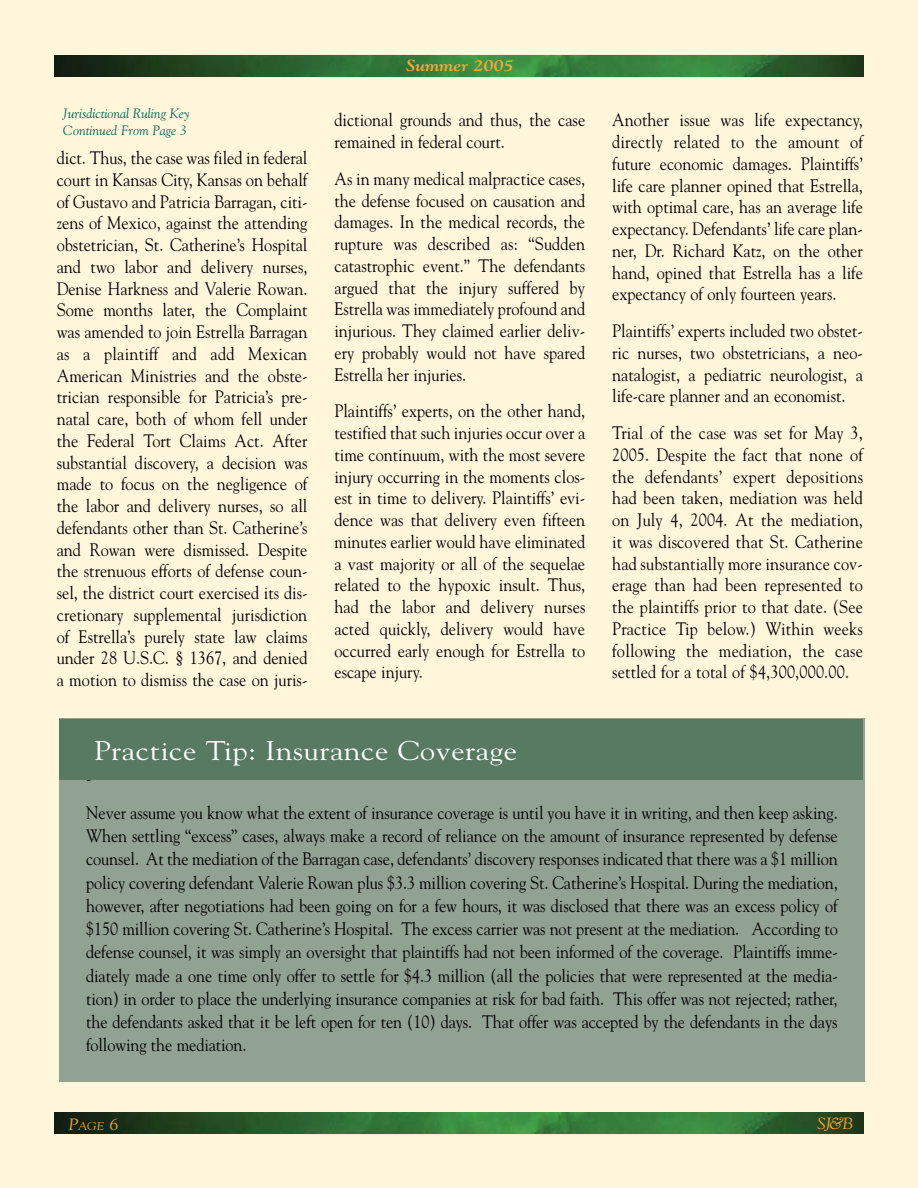
<style>
.page{position:relative;width:918px;height:1188px;background:#fff6dc}
.page>*{position:absolute;margin:0;border:0;box-sizing:border-box;transform-origin:0 0}
.t1{font:27px "Goudy";letter-spacing:.02em;color:#fff;scale:1.11 1}
.t2{font:18px/21.8px "Goudy";color:#000;text-align:justify;scale:.9 1}
.t3{font:italic 700 16.2px "Goudy";color:#faa634;scale:1.11 1}
.t4{font:italic 16.2px "Goudy";color:#faa634;scale:1.11 1}
.t5{font:italic 13.5px/16.2px "Goudy";color:#006453}
.t6{font:italic 11.4px "Goudy";color:#faa634;scale:1.11 1}
.s1{font-size:16.2px}
</style>
<div class="page">
<div style="left:59px;top:719px;width:806px;height:363px;background:#91a192"></div>
<div style="left:59px;top:719px;width:804px;height:60px;background:#587962"></div>
<img style="left:54px;top:56px;width:810px;height:21px">
<img style="left:54px;top:1113px;width:810px;height:21px">
<svg style="left:110px;top:1118px;width:8px;height:12px"></svg>
<p class="t5" style="left:63px;top:105px;width:128px">Jurisdictional Ruling Key<br>Continued From Page 3</p>
<p class="t2" style="left:57px;top:147px;width:280px">dict. Thus, the case was filed in federal court in Kansas City, Kansas on behalf of Gustavo and Patricia Barragan, citi&shy;zens of Mexico, against the attending obstetrician, St. Catherine’s Hospital and two labor and delivery nurses, Denise Harkness and Valerie Rowan.<br>Some months later, the Complaint was amended to join Estrella Barragan as a plaintiff and add Mexican American Ministries and the obste&shy;trician responsible for Patricia’s pre&shy;natal care, both of whom fell under the Federal Tort Claims Act. After substantial discovery, a decision was made to focus on the negligence of the labor and delivery nurses, so all defendants other than St. Catherine’s and Rowan were dismissed. Despite the strenuous efforts of defense coun&shy;sel, the district court exercised its dis&shy;cretionary supplemental jurisdiction of Estrella’s purely state law claims under 28 U.S.C. § 1367, and denied a motion to dismiss the case on juris-</p>
<p class="t3" style="left:406px;top:55px;width:98px">Summer 2005</p>
<p class="t2" style="left:334px;top:109px;width:280px">dictional grounds and thus, the case remained in federal court.</p>
<p class="t2" style="left:334px;top:167px;width:280px">As in many medical malpractice cases, the defense focused on causation and damages. In the medical records, the rupture was described as: “Sudden catastrophic event.” The defendants argued that the injury suffered by Estrella was immediately profound and injurious. They claimed earlier deliv&shy;ery probably would not have spared Estrella her injuries.</p>
<p class="t2" style="left:334px;top:400px;width:280px">Plaintiffs’ experts, on the other hand, testified that such injuries occur over a time continuum, with the most severe injury occurring in the moments clos&shy;est in time to delivery. Plaintiffs’ evi&shy;dence was that delivery even fifteen minutes earlier would have eliminated a vast majority or all of the sequelae related to the hypoxic insult. Thus, had the labor and delivery nurses acted quickly, delivery would have occurred early enough for Estrella to escape injury.</p>
<h1 class="t1" style="left:94px;top:734px;width:383px">Practice Tip: Insurance Coverage</h1>
<p class="t2" style="left:612px;top:109px;width:280px">Another issue was life expectancy, directly related to the amount of future economic damages. Plaintiffs’ life care planner opined that Estrella, with optimal care, has an average life expectancy. Defendants’ life care plan&shy;ner, Dr. Richard Katz, on the other hand, opined that Estrella has a life expectancy of only fourteen years.</p>
<p class="t2" style="left:612px;top:320px;width:280px">Plaintiffs’ experts included two obstet&shy;ric nurses, two obstetricians, a neo&shy;natalogist, a pediatric neurologist, a life-care planner and an economist.</p>
<p class="t2" style="left:612px;top:422px;width:280px">Trial of the case was set for May 3, 2005. Despite the fact that none of the defendants’ expert depositions had been taken, mediation was held on July 4, 2004. At the mediation, it was discovered that St. Catherine had substantially more insurance cov&shy;erage than had been represented to the plaintiffs prior to that date. (See Practice Tip below.) Within weeks following the mediation, the case settled for a total of $4,300,000.00.</p>
<p class="t2" style="left:86px;top:755px;width:837px;line-height:38.2px">I<br>Never assume you know what the extent of insurance coverage is until you have it in writing, and then keep asking.</p>
<p class="t2" style="left:86px;top:824px;width:837px;line-height:23.2px">When settling “excess” cases, always make a record of reliance on the amount of insurance represented by defense counsel. At the mediation of the Barragan case, defendants’ discovery responses indicated that there was a $1 million policy covering defendant Valerie Rowan plus $3.3 million covering St. Catherine’s Hospital. During the mediation, however, after negotiations had been going on for a few hours, it was disclosed that there was an excess policy of $150 million covering St. Catherine’s Hospital. The excess carrier was not present at the mediation. According to defense counsel, it was simply an oversight that plaintiffs had not been informed of the coverage. Plaintiffs imme&shy;diately made a one time only offer to settle for $4.3 million (all the policies that were represented at the media&shy;tion) in order to place the underlying insurance companies at risk for bad faith. This offer was not rejected; rather, the defendants asked that it be left open for ten (10) days. That offer was accepted by the defendants in the days following the mediation.</p>
<p class="t6" style="left:69px;top:1119px;width:34px"><span class="s1">P</span>age</p>
<p class="t4" style="left:817px;top:1113px;width:34px">SJ&amp;B</p>
</div>
